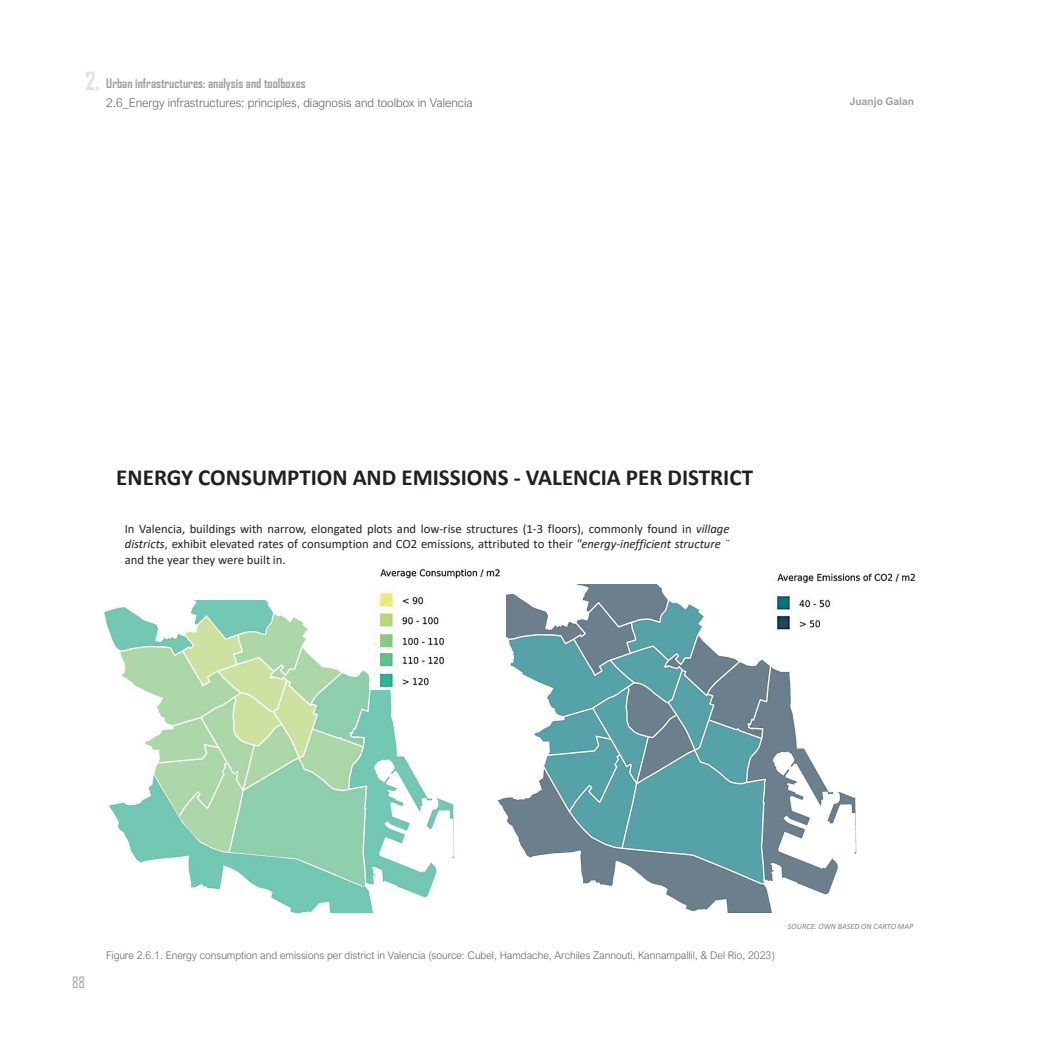
<style>
.page{position:relative;width:1063px;height:1063px;background:#fff}
.page>*{position:absolute;margin:0;border:0;box-sizing:border-box;transform-origin:0 0}
.t1{font:700 23.1px "Calibri";color:#231f20}
.t2{font:15px "Agency FB";color:#9d9fa2}
.t3{font:700 12.75px "Agency FB";color:#9d9fa2}
.t4{font:12.6px/15.1px "Calibri";color:#231f20;text-align:justify}
.t5{font:300 12px "Arial Nova";color:#636768}
.Pie_de_foto{font:300 10.5px "Arial Nova";color:#636768}
.t6{font:700 10.5px "Arial Nova";color:#9d9fa2}
.t7{font:italic 8.1px "Calibri";letter-spacing:.005em;color:#808285}
.s1{font-size:24px;color:#636768}
.s2{font-style:italic}
</style>
<div class="page">
<img style="left:104px;top:601px;width:351px;height:312px">
<img style="left:498px;top:584px;width:359px;height:329px">
<img style="left:760px;top:573px;width:156px;height:69px">
<img style="left:369px;top:568px;width:137px;height:121px">
<p class="t3" style="left:85px;top:75px;width:222px"><span class="s1">2.</span> Urban infrastructures: analysis and toolboxes</p>
<p class="t5" style="left:106px;top:96px;width:368px">2.6_Energy infrastructures: principles, diagnosis and toolbox in Valencia</p>
<p class="t6" style="left:850px;top:96px;width:66px">Juanjo Galan</p>
<p class="t1" style="left:116px;top:461px;width:638px">ENERGY CONSUMPTION AND EMISSIONS - VALENCIA PER DISTRICT</p>
<p class="t4" style="left:125px;top:521px;width:606px">In Valencia, buildings with narrow, elongated plots and low-rise structures (1-3 floors), commonly found in <span class="s2">village districts</span>, exhibit elevated rates of consumption and CO2 emissions, attributed to their <span class="s2">"energy-inefficient structure ¨ </span>and the year they were built in.</p>
<p class="t2" style="left:72px;top:974px;width:14px">88</p>
<p class="Pie_de_foto" style="left:106px;top:949px;width:670px">Figure 2.6.1. Energy consumption and emissions per district in Valencia (source: Cubel, Hamdache, Archiles Zannouti, Kannampallil, &amp; Del Río, 2023)</p>
<p class="t7" style="left:788px;top:920px;width:127px">SOURCE: OWN BASED ON CARTO MAP</p>
</div>
